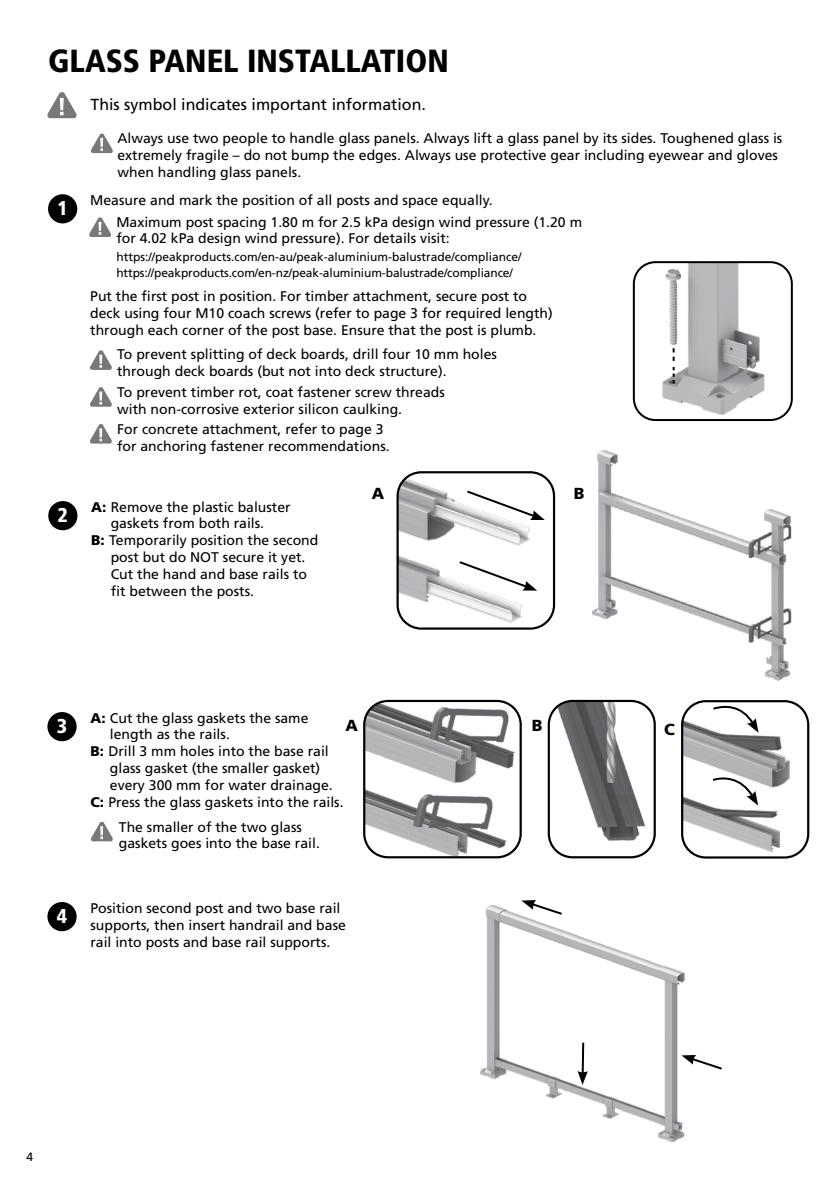
<style>
.page{position:relative;width:840px;height:1191px;background:#fff}
.page>*{position:absolute;margin:0;border:0;box-sizing:border-box;transform-origin:0 0}
.t1{font:900 condensed 32px "Frutiger LT Std";color:#000}
.t2{font:900 condensed 20px "Frutiger LT Std";color:#fff}
.t3{font:16px "Frutiger LT Std";color:#000}
.t4{font:900 16px "Frutiger LT Std";color:#000}
.t5{font:14px/16.8px "Frutiger LT Std";color:#000}
.t6{font:12px/15.8px "Frutiger LT Std";letter-spacing:-.005em;color:#000}
.s1{font-weight:900}
</style>
<div class="page">
<div style="left:47px;top:712px;width:30px;height:29px;background:#000;border-radius:50%"></div>
<svg style="left:47px;top:92px;width:30px;height:26px"></svg>
<svg style="left:60px;top:98px;width:4px;height:12px"></svg>
<svg style="left:91px;top:133px;width:22px;height:20px"></svg>
<div style="left:48px;top:501px;width:29px;height:29px;background:#000;border-radius:50%"></div>
<div style="left:48px;top:194px;width:29px;height:29px;background:#000;border-radius:50%"></div>
<svg style="left:90px;top:350px;width:22px;height:20px"></svg>
<svg style="left:90px;top:387px;width:22px;height:20px"></svg>
<svg style="left:90px;top:424px;width:22px;height:19px"></svg>
<svg style="left:89px;top:217px;width:22px;height:20px"></svg>
<img style="left:480px;top:904px;width:205px;height:239px">
<img style="left:550px;top:701px;width:104px;height:151px">
<div style="left:547px;top:700px;width:108px;height:158px;border:2px solid #000;border-radius:24px"></div>
<img style="left:366px;top:701px;width:154px;height:156px">
<div style="left:363px;top:700px;width:158px;height:158px;border:2px solid #000;border-radius:24px"></div>
<img style="left:399px;top:474px;width:151px;height:153px">
<div style="left:396px;top:471px;width:159px;height:158px;border:2px solid #000;border-radius:24px"></div>
<img style="left:592px;top:450px;width:200px;height:231px">
<div style="left:47px;top:902px;width:30px;height:29px;background:#000;border-radius:50%"></div>
<svg style="left:91px;top:821px;width:22px;height:20px"></svg>
<img style="left:683px;top:707px;width:107px;height:148px">
<div style="left:680px;top:700px;width:128px;height:158px;border:2px solid #000;border-radius:24px"></div>
<svg style="left:710px;top:705px;width:48px;height:28px"></svg>
<svg style="left:710px;top:776px;width:47px;height:29px"></svg>
<hr style="left:581px;top:1042px;width:3px;height:32px;background:#000">
<svg style="left:577px;top:1071px;width:10px;height:14px"></svg>
<svg style="left:521px;top:900px;width:43px;height:16px"></svg>
<svg style="left:681px;top:1055px;width:41px;height:16px"></svg>
<svg style="left:464px;top:489px;width:80px;height:31px"></svg>
<svg style="left:457px;top:559px;width:80px;height:31px"></svg>
<img style="left:662px;top:264px;width:103px;height:150px">
<div style="left:632px;top:261px;width:160px;height:160px;border:2px solid #000;border-radius:22px"></div>
<svg style="left:672px;top:367px;width:2px;height:16px"></svg>
<svg style="left:672px;top:348px;width:2px;height:13px"></svg>
<h1 class="t1" style="left:48px;top:42px;width:402px">GLASS PANEL INSTALLATION</h1>
<h2 class="t2" style="left:57px;top:196px;width:12px">1</h2>
<h2 class="t2" style="left:58px;top:503px;width:12px">2</h2>
<p class="t3" style="left:90px;top:95px;width:337px">This symbol indicates important information.</p>
<p class="t5" style="left:117px;top:130px;width:666px">Always use two people to handle glass panels. Always lift a glass panel by its sides. Toughened glass is extremely fragile – do not bump the edges. Always use protective gear including eyewear and gloves when handling glass panels.</p>
<p class="t5" style="left:90px;top:191px;width:403px">Measure and mark the position of all posts and space equally.</p>
<p class="t5" style="left:116px;top:214px;width:467px;line-height:15.8px">Maximum post spacing 1.80 m for 2.5 kPa design wind pressure (1.20 m for 4.02 kPa design wind pressure). For details visit:</p>
<p class="t6" style="left:116px;top:249px;width:406px">https://peakproducts.com/en-au/peak-aluminium-balustrade/compliance/ https://peakproducts.com/en-nz/peak-aluminium-balustrade/compliance/</p>
<p class="t5" style="left:90px;top:288px;width:464px">Put the first post in position. For timber attachment, secure post to deck using four M10 coach screws (refer to page 3 for required length) through each corner of the post base. Ensure that the post is plumb.</p>
<p class="t5" style="left:117px;top:345px;width:381px">To prevent splitting of deck boards, drill four 10 mm holes through deck boards (but not into deck structure).</p>
<p class="t5" style="left:117px;top:384px;width:329px">To prevent timber rot, coat fastener screw threads with non-corrosive exterior silicon caulking.</p>
<p class="t5" style="left:117px;top:420px;width:274px">For concrete attachment, refer to page 3 for anchoring fastener recommendations.</p>
<p class="t5" style="left:91px;top:498px;width:201px"><span class="s1">A:</span> Remove the plastic baluster</p>
<p class="t5" style="left:111px;top:515px;width:155px">gaskets from both rails.</p>
<p class="t5" style="left:91px;top:532px;width:228px"><span class="s1">B:</span> Temporarily position the second</p>
<p class="t5" style="left:111px;top:549px;width:196px">post but do NOT secure it yet.</p>
<p class="t5" style="left:111px;top:565px;width:198px">Cut the hand and base rails to</p>
<p class="t5" style="left:111px;top:582px;width:145px">fit between the posts.</p>
<p class="t4" style="left:372px;top:484px;width:14px">A</p>
<p class="t4" style="left:573px;top:484px;width:12px">B</p>
<h2 class="t2" style="left:57px;top:714px;width:12px">3</h2>
<h2 class="t2" style="left:57px;top:904px;width:12px">4</h2>
<p class="t5" style="left:90px;top:709px;width:219px"><span class="s1">A:</span> Cut the glass gaskets the same</p>
<p class="t5" style="left:110px;top:726px;width:121px">length as the rails.</p>
<p class="t5" style="left:90px;top:743px;width:240px"><span class="s1">B:</span> Drill 3 mm holes into the base rail</p>
<p class="t5" style="left:110px;top:759px;width:212px">glass gasket (the smaller gasket)</p>
<p class="t5" style="left:110px;top:776px;width:224px">every 300 mm for water drainage.</p>
<p class="t5" style="left:90px;top:793px;width:254px"><span class="s1">C:</span> Press the glass gaskets into the rails.</p>
<p class="t4" style="left:345px;top:716px;width:14px">A</p>
<p class="t4" style="left:531px;top:716px;width:12px">B</p>
<p class="t4" style="left:663px;top:719px;width:12px">C</p>
<p class="t5" style="left:119px;top:818px;width:202px">The smaller of the two glass gaskets goes into the base rail.</p>
<p class="t5" style="left:90px;top:900px;width:257px">Position second post and two base rail supports, then insert handrail and base rail into posts and base rail supports.</p>
<p class="t6" style="left:26px;top:1149px;width:8px">4</p>
</div>
